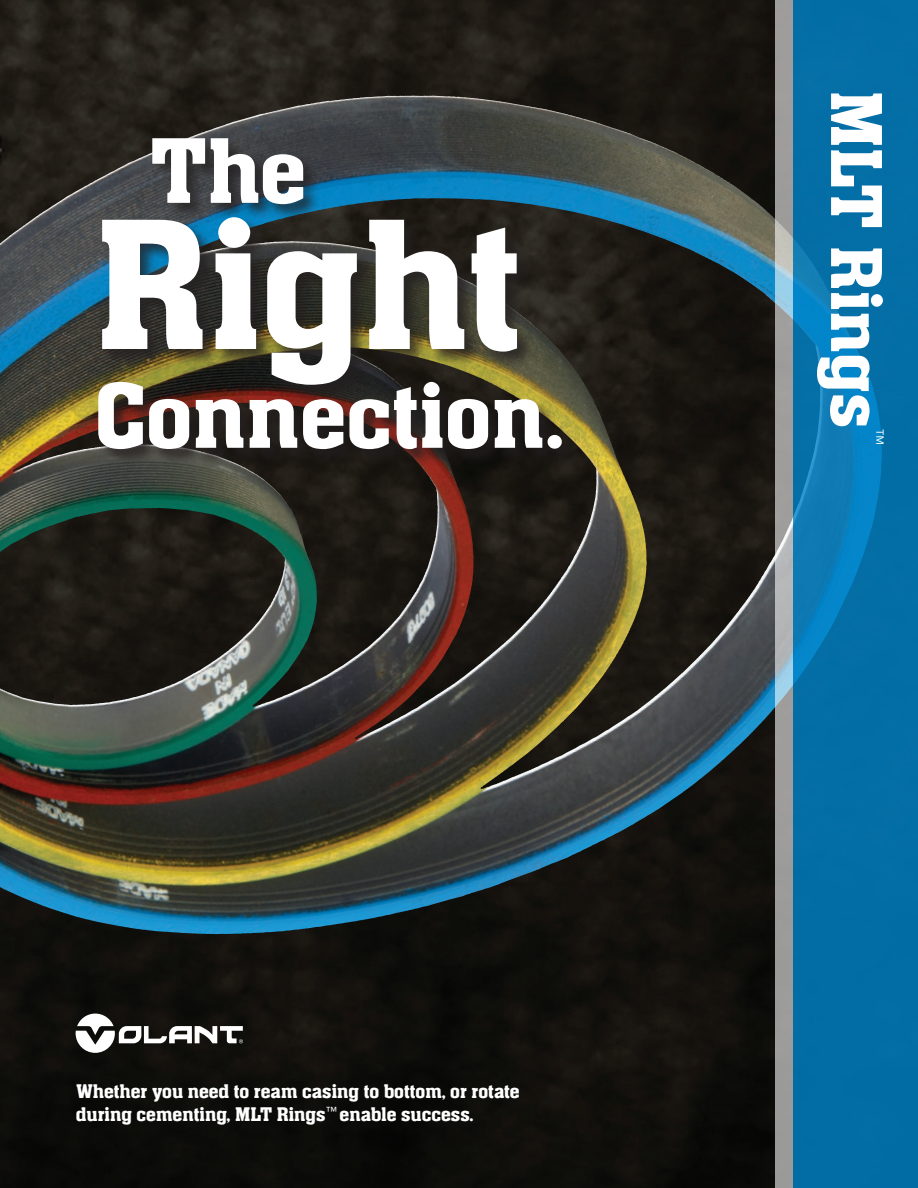
<style>
.page{position:relative;width:918px;height:1188px;background:#fff}
.page>*{position:absolute;margin:0;border:0;box-sizing:border-box;transform-origin:0 0}
.t1{font:72.6px "aka Chen";color:#fff}
.t2{font:19.5px/23.4px "aka Chen";color:#fff}
.t3{font:300 17.55px "Helvetica Neue";color:#fff}
</style>
<div class="page">
<img style="left:0;top:0;width:775px;height:1188px">
<img style="left:108px;top:96px;width:315px;height:41px">
<svg style="left:793px;top:0;width:125px;height:1188px;background:#0470a8"></svg>
<svg style="left:76px;top:1014px;width:167px;height:39px"></svg>
<div style="left:97px;top:137px;width:482px;height:330px;background:#231f20;opacity:.75"></div>
<svg style="left:98px;top:382px;width:464px;height:67px"></svg>
<svg style="left:102px;top:217px;width:415px;height:168px"></svg>
<svg style="left:152px;top:138px;width:151px;height:66px"></svg>
<svg style="left:775px;top:0;width:18px;height:1188px;background:#a1a4a4"></svg>
<p class="t2" style="left:76px;top:1080px;width:445px">Whether you need to ream casing to bottom, or rotate during cementing, MLT Rings<sup>™</sup> enable success.</p>
<h1 class="t1" style="left:892px;top:91px;width:339px;rotate:90deg">MLT Rings</h1>
<p class="t3" style="left:891px;top:428px;width:19px;rotate:90deg">™</p>
</div>
